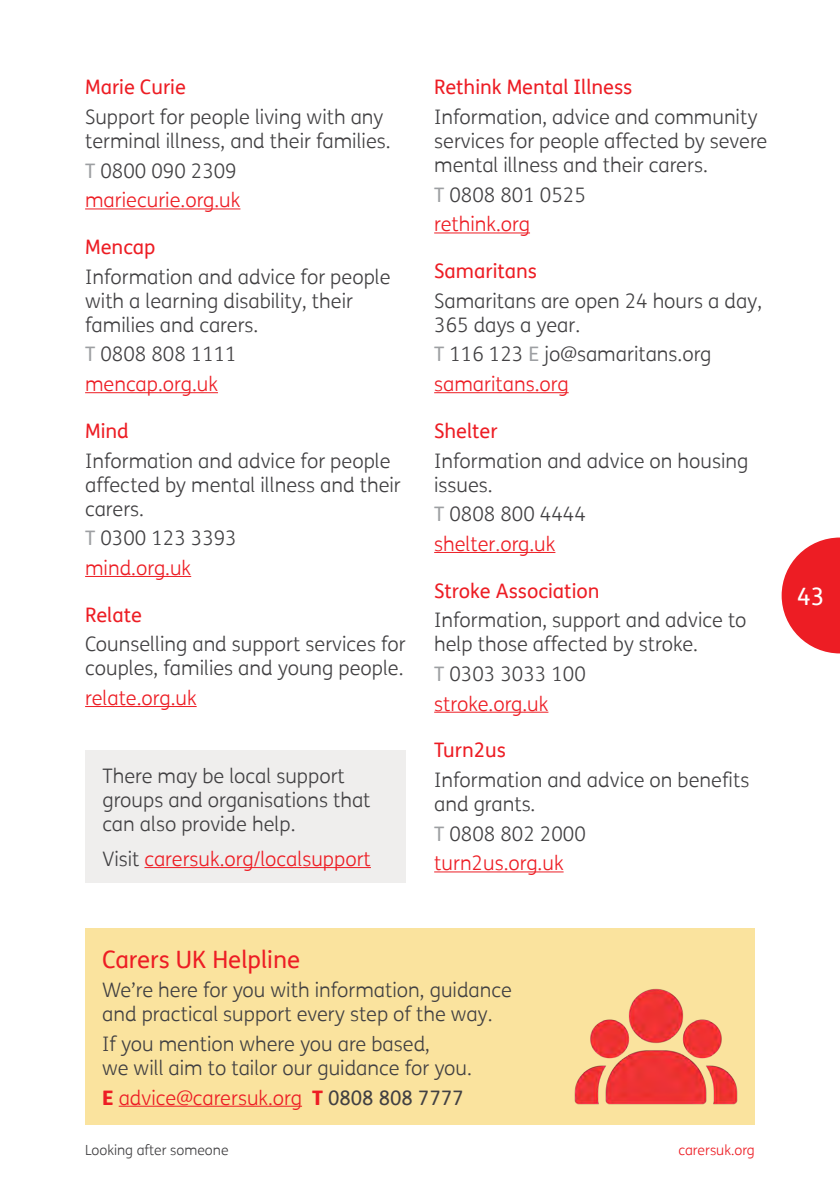
<style>
.page{position:relative;width:840px;height:1191px;background:#fff}
.page>*{position:absolute;margin:0;border:0;box-sizing:border-box;transform-origin:0 0}
.H2_Subheading{font:24px "FS Me";color:#ed1d24}
.t1{font:24px "FS Me";color:#fff}
.P_Body_Copy{font:300 20px/24px "FS Me";color:#414042}
.P_Body_Copy-2{font:300 20px "FS Me";color:#ed1d24}
.P_Body_Copy-3{font:20px "FS Me";color:#ed1d24}
.t2{font:300 14px "FS Me";color:#414042}
.t3{font:300 14px "FS Me";color:#ed1d24}
.s1{font-weight:400;color:#9d9fa2}
.s2{color:#414042}
.s3{font-weight:800}
.s4{font-weight:400;color:#414042}
</style>
<div class="page">
<div style="left:85px;top:928px;width:669px;height:197px;background:#fae39e"></div>
<svg style="left:781px;top:537px;width:58px;height:116px"></svg>
<img style="left:574px;top:988px;width:164px;height:117px">
<hr style="left:85px;top:208px;width:155px;height:1px;background:#ed1d24">
<hr style="left:85px;top:392px;width:133px;height:1px;background:#ed1d24">
<hr style="left:85px;top:576px;width:106px;height:1px;background:#ed1d24">
<hr style="left:85px;top:706px;width:111px;height:1px;background:#ed1d24">
<hr style="left:434px;top:232px;width:95px;height:1px;background:#ed1d24">
<hr style="left:434px;top:392px;width:134px;height:1px;background:#ed1d24">
<hr style="left:434px;top:552px;width:121px;height:1px;background:#ed1d24">
<hr style="left:434px;top:711px;width:114px;height:1px;background:#ed1d24">
<hr style="left:434px;top:871px;width:129px;height:1px;background:#ed1d24">
<div style="left:85px;top:750px;width:320px;height:133px;background:#efeeed"></div>
<hr style="left:144px;top:867px;width:227px;height:1px;background:#ed1d24">
<hr style="left:119px;top:1105px;width:183px;height:1px;background:#ed1d24">
<p class="P_Body_Copy-3" style="left:85px;top:74px;width:102px">Marie Curie</p>
<p class="P_Body_Copy" style="left:85px;top:104px;width:307px">Support for people living with any terminal illness, and their families.</p>
<p class="P_Body_Copy" style="left:85px;top:158px;width:153px"><span class="s1">T</span> 0800 090 2309</p>
<p class="P_Body_Copy-2" style="left:85px;top:187px;width:157px">mariecurie.org.uk</p>
<p class="P_Body_Copy-3" style="left:85px;top:233px;width:72px">Mencap</p>
<p class="P_Body_Copy" style="left:85px;top:264px;width:307px">Information and advice for people with a learning disability, their families and carers.</p>
<p class="P_Body_Copy" style="left:85px;top:342px;width:153px"><span class="s1">T</span> 0808 808 1111</p>
<p class="P_Body_Copy-2" style="left:85px;top:370px;width:134px">mencap.org.uk</p>
<p class="P_Body_Copy-3" style="left:85px;top:417px;width:45px">Mind</p>
<p class="P_Body_Copy" style="left:85px;top:448px;width:317px">Information and advice for people affected by mental illness and their carers.</p>
<p class="P_Body_Copy" style="left:85px;top:525px;width:153px"><span class="s1">T</span> 0300 123 3393</p>
<p class="P_Body_Copy-2" style="left:85px;top:554px;width:107px">mind.org.uk</p>
<p class="P_Body_Copy-3" style="left:85px;top:601px;width:58px">Relate</p>
<p class="P_Body_Copy" style="left:85px;top:631px;width:322px">Counselling and support services for couples, families and young people.</p>
<p class="P_Body_Copy-2" style="left:85px;top:684px;width:113px">relate.org.uk</p>
<p class="P_Body_Copy" style="left:102px;top:763px;width:269px">There may be local support groups and organisations that can also provide help.</p>
<p class="P_Body_Copy-2" style="left:102px;top:845px;width:270px"><span class="s2">Visit</span> carersuk.org/localsupport</p>
<p class="P_Body_Copy-3" style="left:434px;top:74px;width:200px">Rethink Mental Illness</p>
<p class="P_Body_Copy" style="left:434px;top:104px;width:334px">Information, advice and community services for people affected by severe mental illness and their carers.</p>
<p class="P_Body_Copy" style="left:434px;top:182px;width:153px"><span class="s1">T</span> 0808 801 0525</p>
<p class="P_Body_Copy-2" style="left:434px;top:211px;width:97px">rethink.org</p>
<p class="P_Body_Copy-3" style="left:434px;top:257px;width:104px">Samaritans</p>
<p class="P_Body_Copy" style="left:434px;top:288px;width:329px">Samaritans are open 24 hours a day,<br>365 days a year.</p>
<p class="P_Body_Copy" style="left:434px;top:342px;width:279px"><span class="s1">T</span> 116 123 <span class="s1">E</span> jo@samaritans.org</p>
<p class="P_Body_Copy-2" style="left:434px;top:370px;width:136px">samaritans.org</p>
<p class="P_Body_Copy-3" style="left:434px;top:417px;width:65px">Shelter</p>
<p class="P_Body_Copy" style="left:434px;top:448px;width:315px">Information and advice on housing issues.</p>
<p class="P_Body_Copy" style="left:434px;top:501px;width:153px"><span class="s1">T</span> 0808 800 4444</p>
<p class="P_Body_Copy-2" style="left:434px;top:530px;width:123px">shelter.org.uk</p>
<p class="P_Body_Copy-3" style="left:434px;top:577px;width:167px">Stroke Association</p>
<p class="P_Body_Copy" style="left:434px;top:607px;width:314px">Information, support and advice to help those affected by stroke.</p>
<p class="P_Body_Copy" style="left:434px;top:661px;width:153px"><span class="s1">T</span> 0303 3033 100</p>
<p class="P_Body_Copy-2" style="left:434px;top:690px;width:116px">stroke.org.uk</p>
<p class="P_Body_Copy-3" style="left:434px;top:736px;width:73px">Turn2us</p>
<p class="P_Body_Copy" style="left:434px;top:767px;width:316px">Information and advice on benefits and grants.</p>
<p class="P_Body_Copy" style="left:434px;top:821px;width:153px"><span class="s1">T</span> 0808 802 2000</p>
<p class="P_Body_Copy-2" style="left:434px;top:849px;width:131px">turn2us.org.uk</p>
<h2 class="H2_Subheading" style="left:102px;top:942px;width:199px">Carers UK Helpline</h2>
<p class="P_Body_Copy" style="left:102px;top:977px;width:411px">We’re here for you with information, guidance and practical support every step of the way.</p>
<p class="P_Body_Copy" style="left:102px;top:1031px;width:371px">If you mention where you are based,<br>we will aim to tailor our guidance for you.</p>
<p class="P_Body_Copy-2" style="left:102px;top:1084px;width:363px"><span class="s3">E</span> advice@carersuk.org <span class="s3">T</span> <span class="s4">0808 808 7777</span></p>
<p class="t2" style="left:85px;top:1141px;width:145px">Looking after someone</p>
<p class="t3" style="left:678px;top:1141px;width:78px">carersuk.org</p>
<p class="t1" style="left:796px;top:579px;width:29px">43</p>
</div>
